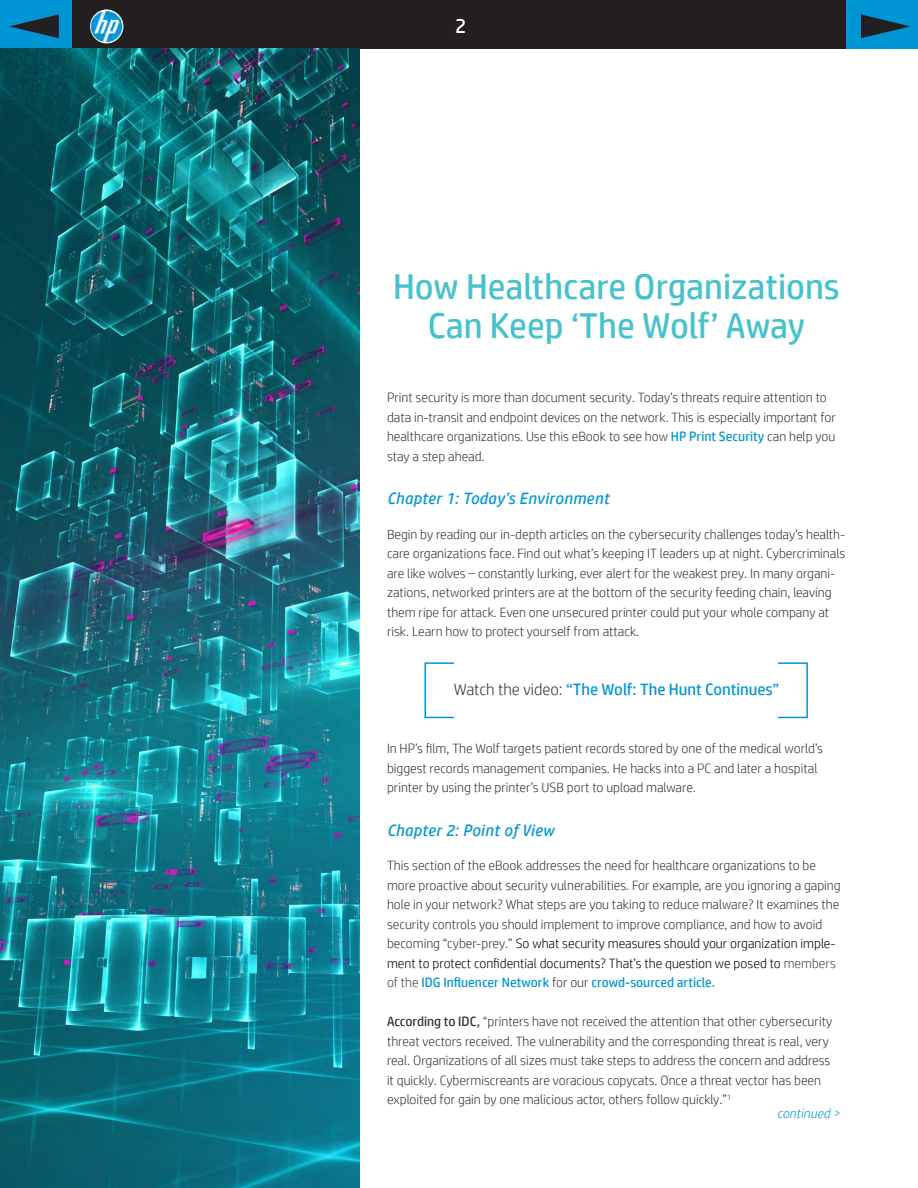
<style>
.page{position:relative;width:918px;height:1188px;background:#fff}
.page>*{position:absolute;margin:0;border:0;box-sizing:border-box;transform-origin:0 0}
.hed2{font:36px/39px "HP Simplified";color:#45c2cc;text-align:center}
.t1{font:21px "HP Simplified";color:#fff}
.sub{font:italic 16.5px "HP Simplified";letter-spacing:.02em;color:#0096d6}
.text{font:16.5px "HP Simplified";color:#0096d6}
.text-2{font:300 13.5px/19.5px "HP Simplified";color:#323232}
.text-3{font:italic 300 13.5px "HP Simplified";color:#0096d6}
.s1{font-weight:400;color:#0096d6}
.s2{font-weight:300;color:#323232}
.s3{color:#000}
.s4{color:#444}
.s5{font-weight:400}
</style>
<div class="page">
<div style="left:0;top:0;width:846px;height:50px;background:#231f20"></div>
<div style="left:846px;top:0;width:72px;height:50px;background:#0096d6"></div>
<div style="left:0;top:0;width:72px;height:50px;background:#0096d6"></div>
<img style="left:90px;top:9px;width:33px;height:35px;border-radius:17px">
<img style="left:0;top:49px;width:360px;height:1138px">
<div style="left:424px;top:662px;width:384px;height:56px;border:2px solid #0096d6"></div>
<div style="left:454px;top:656px;width:324px;height:15px;background:#fff"></div>
<div style="left:454px;top:709px;width:324px;height:14px;background:#fff"></div>
<h2 class="t1" style="left:455px;top:12px;width:13px">2</h2>
<p class="hed2" style="left:393px;top:267px;width:448px">How Healthcare Organizations<br>Can Keep ‘The Wolf’ Away</p>
<p class="text-2" style="left:387px;top:388px;width:450px">Print security is more than document security. Today’s threats require attention to data in-transit and endpoint devices on the network. This is especially important for healthcare organizations. Use this eBook to see how <span class="s1">HP Print Security</span> can help you stay a step ahead.</p>
<p class="sub" style="left:387px;top:488px;width:224px">Chapter 1: Today’s Environment</p>
<p class="text-2" style="left:387px;top:524px;width:460px">Begin by reading our in-depth articles on the cybersecurity challenges today’s health&shy;care organizations face. Find out what’s keeping IT leaders up at night. Cybercriminals are like wolves – constantly lurking, ever alert for the weakest prey. In many organi&shy;zations, networked printers are at the bottom of the security feeding chain, leaving them ripe for attack. Even one unsecured printer could put your whole company at risk. Learn how to protect yourself from attack.</p>
<p class="text" style="left:454px;top:678px;width:327px"><span class="s2">Watch the video:</span> “The Wolf: The Hunt Continues”</p>
<p class="text-2" style="left:387px;top:739px;width:438px">In HP’s film, The Wolf targets patient records stored by one of the medical world’s biggest records management companies. He hacks into a PC and later a hospital printer by using the printer’s USB port to upload malware.</p>
<p class="sub" style="left:387px;top:819px;width:169px">Chapter 2: Point of View</p>
<p class="text-2" style="left:387px;top:856px;width:455px">This section of the eBook addresses the need for healthcare organizations to be more proactive about security vulnerabilities. For example, are you ignoring a gaping hole in your network? What steps are you taking to reduce malware? It examines the security controls you should implement to improve compliance, and how to avoid becoming “cyber-prey.” <span class="s3">So what security measures should your organization imple&shy;ment to protect confidential documents? That’s the question we posed to</span> <span class="s4">members of the</span> <span class="s1">IDG Influencer Network</span> for our <span class="s1">crowd-sourced article.</span></p>
<p class="text-2" style="left:387px;top:1012px;width:447px"><span class="s5">According to IDC,</span> “printers have not received the attention that other cybersecurity threat vectors received. The vulnerability and the corresponding threat is real, very real. Organizations of all sizes must take steps to address the concern and address it quickly. Cybermiscreants are voracious copycats. Once a threat vector has been exploited for gain by one malicious actor, others follow quickly.”<sup>1</sup></p>
<p class="text-3" style="left:777px;top:1106px;width:64px">continued &gt;</p>
</div>
